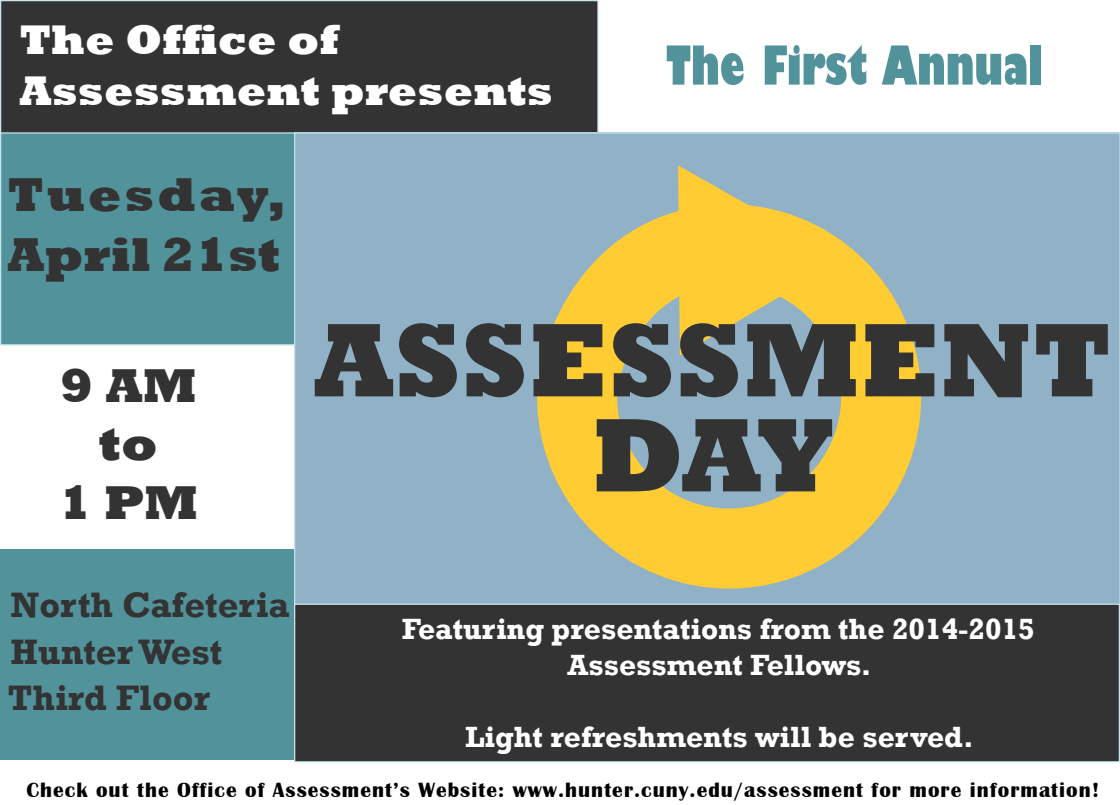
<style>
.page{position:relative;width:1120px;height:805px;background:#fff}
.page>*{position:absolute;margin:0;border:0;box-sizing:border-box;transform-origin:0 0}
.t1{font:800 106.25px/95px "Rockwell";letter-spacing:.005em;color:#333;text-align:center}
.t2{font:800 condensed 52.5px "Gill Sans";color:#52929b}
.t3{font:800 48.75px/60px "Rockwell";letter-spacing:.025em;color:#333}
.t4{font:800 48.75px/58.5px "Rockwell";color:#333;text-align:center}
.t5{font:800 42.5px/51px "Rockwell";color:#fff}
.t6{font:700 36.25px/46.2px "Rockwell";color:#333}
.t7{font:700 30px/36px "Rockwell";color:#fff;text-align:center}
.t8{font:700 21.25px "Britannic";letter-spacing:.05em;color:#000}
</style>
<div class="page">
<div style="left:1px;top:1px;width:597px;height:135px;background:#333"></div>
<div style="left:0;top:0;width:598px;height:137px;border:1px solid #c7e5ef"></div>
<div style="left:1px;top:133px;width:297px;height:212px;background:#52929b"></div>
<div style="left:0;top:132px;width:299px;height:213px;border:1px solid #c7e5ef"></div>
<div style="left:0;top:549px;width:294px;height:211px;background:#52929b"></div>
<div style="left:295px;top:133px;width:825px;height:488px;background:#90b1c6"></div>
<svg style="left:537px;top:226px;width:385px;height:363px"></svg>
<svg style="left:641px;top:132px;width:246px;height:245px"></svg>
<div style="left:295px;top:604px;width:824px;height:157px;background:#333"></div>
<div style="left:294px;top:603px;width:826px;height:159px;border:1px solid #c7e5ef"></div>
<h3 class="t5" style="left:20px;top:15px;width:535px">The Office of<br>Assessment presents</h3>
<h3 class="t3" style="left:8px;top:165px;width:280px">Tuesday,<br>April 21st</h3>
<h2 class="t2" style="left:666px;top:32px;width:379px">The First Annual</h2>
<h3 class="t4" style="left:58px;top:357px;width:141px">9 AM to<br>1 PM</h3>
<h1 class="t1" style="left:314px;top:314px;width:800px">ASSESSMENT<br>DAY</h1>
<h3 class="t6" style="left:8px;top:582px;width:283px">North Cafeteria<br>Hunter West<br>Third Floor</h3>
<h3 class="t7" style="left:402px;top:611px;width:635px">Featuring presentations from the 2014-2015<br>Assessment Fellows.</h3>
<h3 class="t7" style="left:465px;top:719px;width:510px">Light refreshments will be served.</h3>
<p class="t8" style="left:26px;top:777px;width:1075px">Check out the Office of Assessment’s Website: www.hunter.cuny.edu/assessment for more information!</p>
</div>
